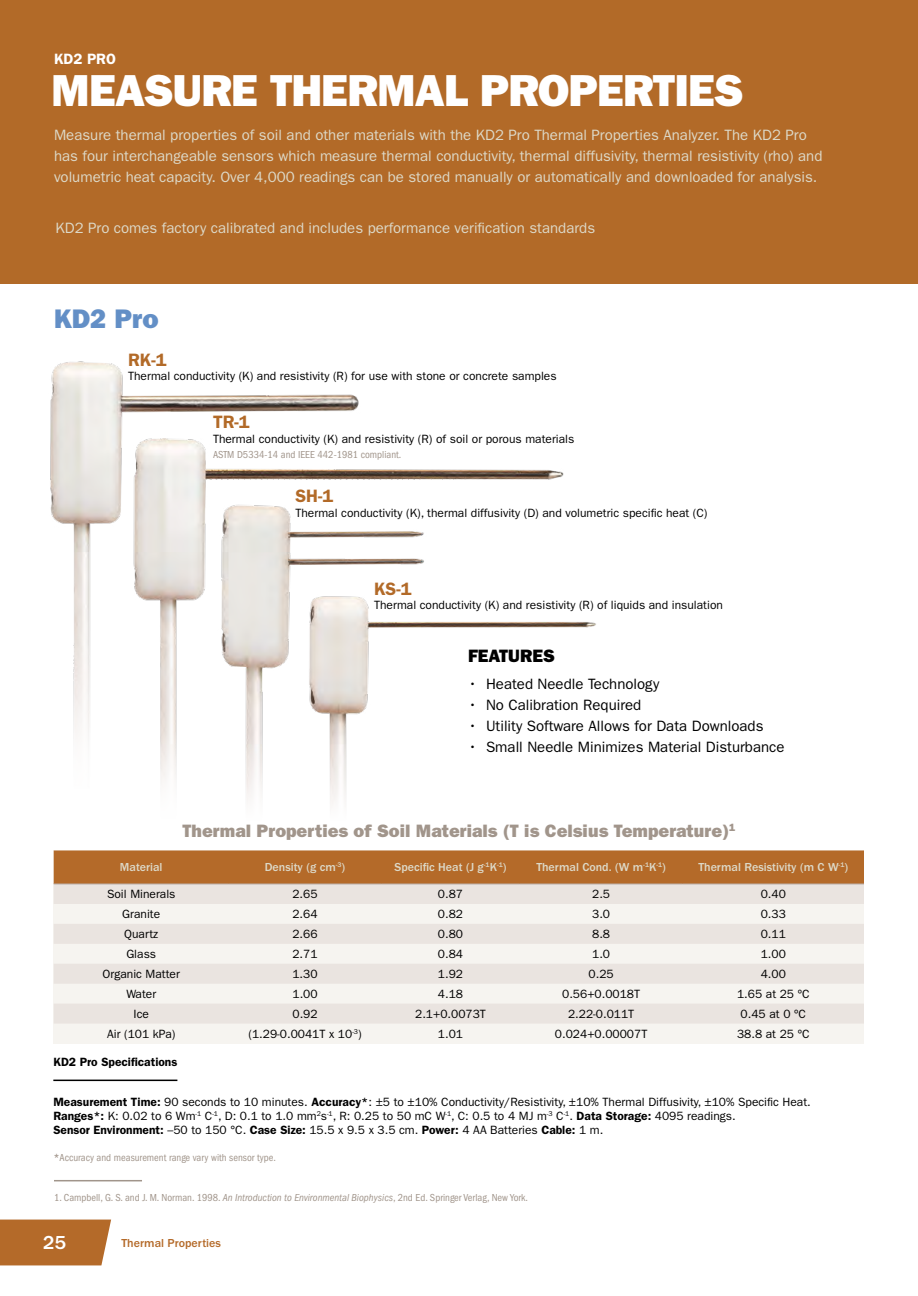
<style>
.page{position:relative;width:918px;height:1296px;background:#fff}
.page>*{position:absolute;margin:0;border:0;box-sizing:border-box;transform-origin:0 0}
.t1{font:45px "ITC Franklin Gothic Std Hvy";letter-spacing:-.02em;color:#fff}
.t2{font:27px "ITC Franklin Gothic Std Hvy";color:#638fc6}
.t3{font:500 19.5px "ITC Franklin Gothic Std";color:#fff}
.t4{font:18px "ITC Franklin Gothic Std Hvy";color:#a1958b}
.t5{font:600 18px "ITC Franklin Gothic Std";color:#b26a28}
.t6{font:18px "ITC Franklin Gothic Std Hvy";color:#000}
.t7{font:15px/21px "ITC Franklin Gothic Std";color:#ddd9c8}
.t8{font:15px "ITC Franklin Gothic Std";color:#000}
.t9{font:600 15px "ITC Franklin Gothic Std";color:#fff}
.t10{font:12px/14.4px "ITC Franklin Gothic Std";color:#000}
.t11{font:500 12px "ITC Franklin Gothic Std";color:#ddd9c8}
.t12{font:600 12px "ITC Franklin Gothic Std";color:#000}
.t13{font:500 12px "ITC Franklin Gothic Std";color:#b46a29}
.t14{font:condensed 10.5px "ITC Franklin Gothic Std";color:#a1958b}
.s1{font-weight:600}
.s2{font-weight:600;font-stretch:normal}
.s3{font-style:italic}
</style>
<div class="page">
<div style="left:0;top:0;width:918px;height:284px;background:#b26a28"></div>
<img style="left:50px;top:361px;width:546px;height:630px">
<hr style="left:54px;top:1180px;width:88px;height:1px;background:#a1958b">
<div style="left:54px;top:850px;width:810px;height:194px;background:#f6f4f0"></div>
<div style="left:54px;top:850px;width:810px;height:34px;background:#b46a29"></div>
<svg style="left:54px;top:885px;width:810px;height:138px;fill:#eae4e0"></svg>
<hr style="left:381px;top:884px;width:139px;height:1px;background:#bbaea7">
<hr style="left:520px;top:884px;width:163px;height:1px;background:#bbaea7">
<hr style="left:683px;top:884px;width:181px;height:1px;background:#bbaea7">
<hr style="left:54px;top:884px;width:175px;height:1px;background:#bbaea7">
<hr style="left:229px;top:884px;width:152px;height:1px;background:#bbaea7">
<hr style="left:53px;top:1080px;width:124px;height:1px;background:#000">
<div style="left:0;top:1220px;width:111px;height:45px;background:#b46a29"></div>
<p class="t9" style="left:54px;top:50px;width:63px">KD2 PRO</p>
<h1 class="t1" style="left:51px;top:65px;width:694px">MEASURE THERMAL PROPERTIES</h1>
<p class="t7" style="left:54px;top:124px;width:770px">Measure thermal properties of soil and other materials with the KD2 Pro Thermal Properties Analyzer. The KD2 Pro has four interchangeable sensors which measure thermal conductivity, thermal diffusivity, thermal resistivity (rho) and volumetric heat capacity. Over 4,000 readings can be stored manually or automatically and downloaded for analysis.</p>
<p class="t7" style="left:56px;top:217px;width:541px">KD2 Pro comes factory calibrated and includes performance verification standards</p>
<h2 class="t2" style="left:54px;top:302px;width:106px">KD2 Pro</h2>
<h3 class="t5" style="left:128px;top:349px;width:40px">RK-1</h3>
<p class="t10" style="left:128px;top:369px;width:430px">Thermal conductivity (K) and resistivity (R) for use with stone or concrete samples</p>
<h3 class="t5" style="left:213px;top:412px;width:38px">TR-1</h3>
<p class="t10" style="left:213px;top:432px;width:363px">Thermal conductivity (K) and resistivity (R) of soil or porous materials</p>
<p class="t14" style="left:213px;top:449px;width:190px">ASTM D5334-14 and IEEE 442-1981 compliant.</p>
<h3 class="t5" style="left:296px;top:486px;width:39px">SH-1</h3>
<p class="t10" style="left:296px;top:506px;width:414px">Thermal conductivity (K), thermal diffusivity (D) and volumetric specific heat (C)</p>
<h3 class="t5" style="left:374px;top:578px;width:39px">KS-1</h3>
<p class="t10" style="left:374px;top:598px;width:350px">Thermal conductivity (K) and resistivity (R) of liquids and insulation</p>
<h3 class="t6" style="left:468px;top:645px;width:89px">FEATURES</h3>
<p class="t8" style="left:468px;top:675px;width:193px">• Heated Needle Technology</p>
<p class="t8" style="left:468px;top:696px;width:175px">• No Calibration Required</p>
<p class="t8" style="left:468px;top:717px;width:297px">• Utility Software Allows for Data Downloads</p>
<p class="t8" style="left:468px;top:738px;width:318px">• Small Needle Minimizes Material Disturbance</p>
<h3 class="t4" style="left:183px;top:821px;width:554px">Thermal Properties of Soil Materials (T is Celsius Temperature)<sup>1</sup></h3>
<p class="t11" style="left:120px;top:861px;width:44px">Material</p>
<p class="t11" style="left:265px;top:861px;width:82px">Density (g cm<sup>-3</sup>)</p>
<p class="t11" style="left:395px;top:861px;width:113px">Specific Heat (J g<sup>-1</sup>K<sup>-1</sup>)</p>
<p class="t11" style="left:536px;top:861px;width:131px">Thermal Cond. (W m<sup>-1</sup>K<sup>-1</sup>)</p>
<p class="t11" style="left:698px;top:861px;width:151px">Thermal Resistivity (m C W<sup>-1</sup>)</p>
<p class="t10" style="left:107px;top:887px;width:70px">Soil Minerals</p>
<p class="t10" style="left:292px;top:887px;width:27px">2.65</p>
<p class="t10" style="left:438px;top:887px;width:27px">0.87</p>
<p class="t10" style="left:592px;top:887px;width:19px">2.5</p>
<p class="t10" style="left:761px;top:887px;width:27px">0.40</p>
<p class="t10" style="left:122px;top:907px;width:39px">Granite</p>
<p class="t10" style="left:292px;top:907px;width:27px">2.64</p>
<p class="t10" style="left:438px;top:907px;width:27px">0.82</p>
<p class="t10" style="left:592px;top:907px;width:19px">3.0</p>
<p class="t10" style="left:761px;top:907px;width:27px">0.33</p>
<p class="t10" style="left:124px;top:927px;width:36px">Quartz</p>
<p class="t10" style="left:292px;top:927px;width:27px">2.66</p>
<p class="t10" style="left:438px;top:927px;width:27px">0.80</p>
<p class="t10" style="left:592px;top:927px;width:19px">8.8</p>
<p class="t10" style="left:761px;top:927px;width:27px">0.11</p>
<p class="t10" style="left:126px;top:947px;width:31px">Glass</p>
<p class="t10" style="left:292px;top:947px;width:27px">2.71</p>
<p class="t10" style="left:438px;top:947px;width:27px">0.84</p>
<p class="t10" style="left:592px;top:947px;width:19px">1.0</p>
<p class="t10" style="left:761px;top:947px;width:27px">1.00</p>
<p class="t10" style="left:103px;top:967px;width:79px">Organic Matter</p>
<p class="t10" style="left:292px;top:967px;width:27px">1.30</p>
<p class="t10" style="left:438px;top:967px;width:27px">1.92</p>
<p class="t10" style="left:589px;top:967px;width:27px">0.25</p>
<p class="t10" style="left:761px;top:967px;width:27px">4.00</p>
<p class="t10" style="left:126px;top:987px;width:31px">Water</p>
<p class="t10" style="left:292px;top:987px;width:27px">1.00</p>
<p class="t10" style="left:438px;top:987px;width:27px">4.18</p>
<p class="t10" style="left:562px;top:987px;width:79px">0.56+0.0018T</p>
<p class="t10" style="left:737px;top:987px;width:74px">1.65 at 25 oC</p>
<p class="t10" style="left:134px;top:1006px;width:17px">Ice</p>
<p class="t10" style="left:292px;top:1006px;width:27px">0.92</p>
<p class="t10" style="left:415px;top:1006px;width:72px">2.1+0.0073T</p>
<p class="t10" style="left:568px;top:1006px;width:68px">2.22-0.011T</p>
<p class="t10" style="left:741px;top:1006px;width:67px">0.45 at 0 oC</p>
<p class="t10" style="left:107px;top:1026px;width:70px">Air (101 kPa)</p>
<p class="t10" style="left:248px;top:1026px;width:115px">(1.29-0.0041T x 10<sup>-3</sup>)</p>
<p class="t10" style="left:438px;top:1026px;width:27px">1.01</p>
<p class="t10" style="left:555px;top:1026px;width:94px">0.024+0.00007T</p>
<p class="t10" style="left:737px;top:1026px;width:74px">38.8 at 25 oC</p>
<p class="t12" style="left:53px;top:1055px;width:126px">KD2 Pro Specifications</p>
<p class="t10" style="left:53px;top:1095px;width:759px"><span class="s1">Measurement Time:</span> 90 seconds to 10 minutes. <span class="s1">Accuracy*</span>: ±5 to ±10% Conductivity/Resistivity, ±10% Thermal Diffusivity, ±10% Specific Heat.<br><span class="s1">Ranges*:</span> K: 0.02 to 6 Wm<sup>-1</sup> C<sup>-1</sup>, D: 0.1 to 1.0 mm<sup>2</sup>s<sup>-1</sup>, R: 0.25 to 50 mC W<sup>-1</sup>, C: 0.5 to 4 MJ m<sup>-3</sup> C<sup>-1</sup>. <span class="s1">Data Storage:</span> 4095 readings.<br><span class="s1">Sensor Environment:</span> –50 to 150 °C. <span class="s1">Case Size:</span> 15.5 x 9.5 x 3.5 cm. <span class="s1">Power:</span> 4 AA Batteries <span class="s1">Cable:</span> 1 m.</p>
<p class="t14" style="left:53px;top:1152px;width:224px"><span class="s2">*</span>Accuracy and measurement range vary with sensor type.</p>
<p class="t14" style="left:54px;top:1191px;width:476px">1. Campbell, G. S. and J. M. Norman. 1998. <span class="s3">An Introduction to Environmental Biophysics</span>, 2nd Ed. Springer Verlag, New York.</p>
<h3 class="t3" style="left:43px;top:1232px;width:24px">25</h3>
<p class="t13" style="left:122px;top:1236px;width:101px">Thermal Properties</p>
</div>
